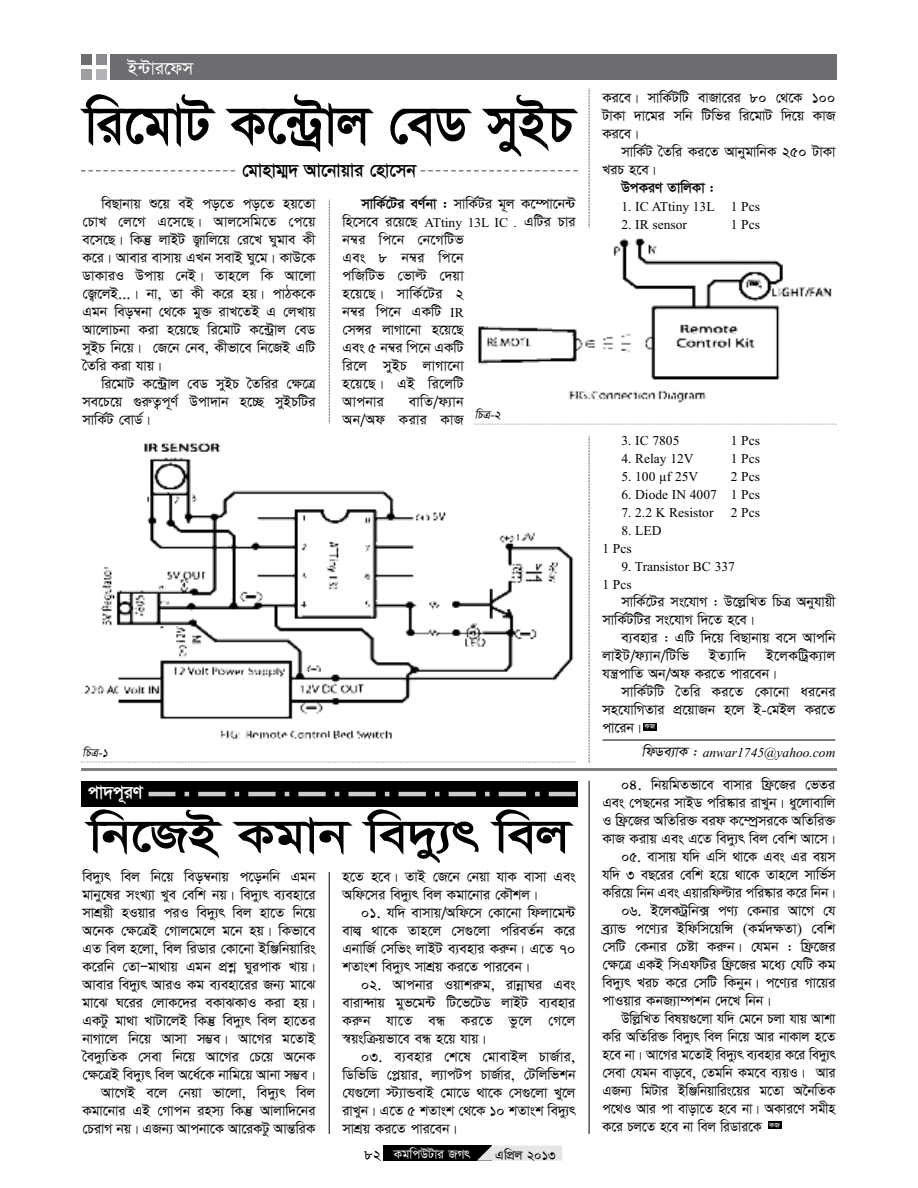
<style>
.page{position:relative;width:918px;height:1188px;background:#fff}
.page>*{position:absolute;margin:0;border:0;box-sizing:border-box;transform-origin:0 0}
.t1{font:700 63px "Sutonny MJ";color:#000}
.t2{font:700 54px "Sutonny MJ";color:#000;scale:1.2 1}
.t3{font:700 21px "Sutonny MJ";color:#000}
.t4{font:21px "Sutonny MJ";color:#fff}
.t5{font:700 21px "Sutonny MJ";color:#fff}
.t6{font:16.5px/18px "Sutonny MJ";color:#000;text-align:justify}
.t7{font:16.5px/18px "Sutonny MJ";letter-spacing:.02em;color:#000}
.t8{font:16.5px/18px "Sutonny MJ";color:#000;text-align:justify;scale:.96 1}
.t9{font:700 16.5px "Sutonny MJ";color:#000}
.t10{font:15px "Sutonny MJ";color:#fff}
.t11{font:15px "Sutonny MJ";color:#000}
.t12{font:13.5px/18px "Times New Roman";color:#000}
.t13{font:italic 13.5px "Times New Roman";color:#000}
.t14{font:italic 13.5px "Sutonny MJ";color:#000}
.t15{font:9px "Sutonny MJ";color:#fff}
.s1{font-weight:700}
.s2{font-family:"Times New Roman";font-size:13.5px}
.s3{font-size:16.5px;color:#000}
.s4{font-family:"Sutonny MJ";font-size:16.5px}
</style>
<div class="page">
<div style="left:111px;top:54px;width:726px;height:26px;background:#6c6d70"></div>
<div style="left:81px;top:54px;width:11px;height:11px;background:#6c6d70"></div>
<div style="left:96px;top:54px;width:11px;height:11px;background:#8a8c8f"></div>
<div style="left:81px;top:69px;width:11px;height:11px;background:#9d9fa2"></div>
<div style="left:96px;top:69px;width:11px;height:11px;background:#b2b3b7"></div>
<hr style="left:602px;top:740px;width:233px;height:1px;background:#000">
<div style="left:643px;top:723px;width:14px;height:7px;background:#000"></div>
<svg style="left:81px;top:170px;width:154px;height:1px"></svg>
<svg style="left:421px;top:170px;width:157px;height:1px"></svg>
<div style="left:384px;top:1146px;width:108px;height:15px;background:#000"></div>
<svg style="left:477px;top:1146px;width:85px;height:15px"></svg>
<img style="left:84px;top:442px;width:490px;height:297px">
<svg style="left:81px;top:762px;width:495px;height:1px"></svg>
<img style="left:478px;top:238px;width:354px;height:165px">
<svg style="left:474px;top:424px;width:363px;height:1px"></svg>
<hr style="left:81px;top:768px;width:756px;height:3px;background:#808080">
<div style="left:768px;top:1122px;width:14px;height:7px;background:#000"></div>
<div style="left:81px;top:781px;width:497px;height:26px;background:#000"></div>
<svg style="left:175px;top:792px;width:374px;height:4px"></svg>
<hr style="left:549px;top:792px;width:27px;height:4px;background:#ccc">
<hr style="left:149px;top:792px;width:26px;height:4px;background:#ccc">
<svg style="left:329px;top:200px;width:1px;height:224px"></svg>
<hr style="left:329px;top:872px;width:1px;height:262px;background:#000">
<hr style="left:589px;top:781px;width:1px;height:353px;background:#000">
<svg style="left:589px;top:88px;width:1px;height:140px"></svg>
<svg style="left:589px;top:436px;width:1px;height:327px"></svg>
<p class="t4" style="left:128px;top:57px;width:67px">B›UVI‡DM</p>
<h1 class="t1" style="left:85px;top:89px;width:490px">WI‡GVU K‡›UªVJ †EW MYBP</h1>
<p class="t3" style="left:242px;top:159px;width:175px">†GVNVG¥` AV‡BVQVI †NV‡MB</p>
<p class="t6" style="left:82px;top:196px;width:234px;text-indent:19px">WEQVBVQ Ï‡Q EB CO‡Z CO‡Z NQ‡ZV †PVL †J‡M G‡M‡Q| AVJ‡MWG‡Z †C‡Q E‡M‡Q| WKŠ‘JVBU R¡VWJ‡Q †I‡L NYGVE KX K‡I| AVEVI EVMVQ GLB MEVB NY‡G| KVD‡K WVKVII DCVQ †BB| ZVN‡J WK AV‡JV †R¡‡JB...| BV, ZV KX K‡I NQ| CVVK‡K GGB WEO¤^BV †_‡K GY³ IVL‡ZB G †JLVQ AV‡JVPBV KIV N‡Q‡Q WI‡GVU K‡›UªVJ †EW MYBP WB‡Q| †R‡B †BE, KXFV‡E WB‡RB GWU ˆZWI KIV HVQ|</p>
<p class="t6" style="left:83px;top:376px;width:234px;text-indent:19px">WI‡GVU K‡›UªVJ †EW MYBP ˆZWII †Ÿ‡Î ME‡P‡Q ¸IÆZ¡C~Y© DCV`VB N‡”Q MYBPWUI MVWK©U †EVW©|</p>
<p class="t7" style="left:342px;top:196px;width:234px;text-indent:19px"><span class="s1">MVWK©‡UI EY©BV :</span> MVWK©UI G~J K‡¤ÚV‡B›U<br>WN‡M‡E I‡Q‡Q <span class="s2">ATtiny 13L IC .</span> GWUI PVI<br>B¤^I WC‡B †B‡MWUF<br>GES 8 B¤^I WC‡B<br>CWRWUF †FVË †`QV<br>N‡Q‡Q| MVWK©‡UI 2<br>B¤^I WC‡B GKWU <span class="s2">IR<br></span>†MÝI JVMV‡BV N‡Q‡Q<br>GES 5 B¤^I WC‡B GKWU<br>WI‡J MYBP JVMV‡BV<br>N‡Q‡Q| GB WI‡JWU<br>AVCBVI</p>
<p class="t7" style="left:342px;top:394px;width:123px;text-align:right">EVWZ/D¨VB<br>AB/AD KIVI KVR</p>
<p class="t14" style="left:476px;top:405px;width:27px">WPÎ-2</p>
<p class="t14" style="left:84px;top:743px;width:27px">WPÎ-1</p>
<p class="t5" style="left:88px;top:781px;width:56px">CV`C~IY</p>
<h2 class="t2" style="left:89px;top:805px;width:402px">WB‡RB KGVB WE`Y¨R WEJ</h2>
<p class="t6" style="left:82px;top:868px;width:235px;text-align:right">WE`Y¨R WEJ WB‡Q WEO¤^BVQ C‡OBWB GGB GVBY‡LI MSL¨V LYE †EWK BQ| WE`Y¨R E¨ENV‡I MVKÖQX NIQVI CII WE`Y¨R WEJ NV‡Z WB‡Q A‡BK †Ÿ‡ÎB †MVJ‡G‡J G‡B NQ| WKFV‡E GZ WEJ N‡JV, WEJ WIWVI †KV‡BV BWÄWBQVWIS K‡IWB †ZVÑGV_VQ GGB CÖKŒ NYICVK LVQ| AVEVI WE`Y¨R AVII KG E¨ENV‡II RB¨ GV‡S GV‡S N‡II †JVK‡`I EKVSKVI KIV NQ| GKUZ GV_V LVUV‡JB WKŠ‘WE`Y¨R WEJ NV‡ZI BVMV‡J WB‡Q AVMV M¤¢E| AV‡MI G‡ZVB ˆE`Y¨WZK †MEV WB‡Q AV‡MI †P‡Q A‡BK †Ÿ‡ÎB WE`Y¨R WEJ A‡A©‡K BVWG‡Q AVBV M¤¢E| AV‡MB E‡J †BQV FV‡JV, WE`Y¨R WEJ KGV‡BVI GB †MVCB INM¨ WKŠ‘AVJVW`‡BI †PIVM BQ| GRB¨ AVCBV‡K AV‡IKUZAVŠÍWIK</p>
<p class="t6" style="left:342px;top:868px;width:235px">N‡Z N‡E| ZVB †R‡B †BQV HVK EVMV GES<br>AWD‡MI WE`Y¨R WEJ KGV‡BVI †KŠKJ|</p>
<p class="t6" style="left:342px;top:904px;width:235px;text-indent:19px">01. HW` EVMVQ/AWD‡M †KV‡BV WDJV‡G›U EVJ¦ _V‡K ZVN‡J †M¸‡JV CWIEZ©B K‡I GBVWR© †MWFS JVBU E¨ENVI KIÆB| G‡Z 70<br>KZVSK WE`Y¨R MVKÖQ KI‡Z CVI‡EB|</p>
<p class="t6" style="left:342px;top:976px;width:235px;text-indent:19px">02. AVCBVI IQVKIÆG, IVBŒVNI GES EVIV›`VQ GYF‡G›U WU‡F‡UW JVBU E¨ENVI KIÆB HV‡Z EÜ KI‡Z FZ‡J †M‡J ¯^QSWΜQFV‡E EÜ N‡Q HVQ|</p>
<p class="t6" style="left:342px;top:1048px;width:235px;text-indent:19px">03. E¨ENVI †K‡L †GVEVBJ PVR©VI, WWWFWW †CØQVI, J¨VCUC PVR©VI, †UWJWFKB †H¸‡JV ÷¨VÛEVB †GV‡W _V‡K †M¸‡JV LY‡J IVLYB| G‡Z 5 KZVSK †_‡K 10 KZVSK WE`Y¨R MVKÖQ KI‡Z CVI‡EB|</p>
<p class="t10" style="left:365px;top:1146px;width:107px"><span class="s3">82</span> KGWCDUVI RMR</p>
<p class="t11" style="left:495px;top:1147px;width:62px">GWCÖJ 2013</p>
<p class="t6" style="left:602px;top:90px;width:234px">KI‡E| MVWK©UWU EVRV‡II 80 †_‡K 100<br>UVKV `V‡GI MWB WUWFI WI‡GVU W`‡Q KVR KI‡E|</p>
<p class="t6" style="left:602px;top:144px;width:234px;text-indent:19px">MVWK©U ˆZWI KI‡Z AVBYGVWBK 250 UVKV<br>LIP N‡E|</p>
<p class="t9" style="left:621px;top:179px;width:94px">DCKIY ZVWJKV :</p>
<p class="t12" style="left:621px;top:198px;width:140px">1. IC ATtiny 13L 1 Pcs</p>
<p class="t12" style="left:621px;top:216px;width:67px">2. IR sensor</p>
<p class="t12" style="left:731px;top:216px;width:31px">1 Pcs</p>
<p class="t12" style="left:621px;top:432px;width:60px">3. IC 7805</p>
<p class="t12" style="left:731px;top:432px;width:31px">1 Pcs</p>
<p class="t12" style="left:621px;top:450px;width:74px">4. Relay 12V</p>
<p class="t12" style="left:731px;top:450px;width:31px">1 Pcs</p>
<p class="t12" style="left:621px;top:468px;width:79px">5. 100 µf 25V</p>
<p class="t12" style="left:731px;top:468px;width:31px">2 Pcs</p>
<p class="t12" style="left:621px;top:486px;width:140px">6. Diode IN 4007 1 Pcs</p>
<p class="t12" style="left:621px;top:504px;width:94px">7. 2.2 K Resistor</p>
<p class="t12" style="left:731px;top:504px;width:31px">2 Pcs</p>
<p class="t12" style="left:602px;top:522px;width:60px;text-indent:19px">8. LED<br>1 Pcs</p>
<p class="t12" style="left:602px;top:558px;width:134px;text-indent:19px">9. Transistor BC 337<br>1 Pcs</p>
<p class="t6" style="left:602px;top:594px;width:234px;text-indent:19px">MVWK©‡UI MS‡HVM : D‡JØWLZ WPÎ ABYHVQX<br>MVWK©UWUI MS‡HVM W`‡Z N‡E|</p>
<p class="t6" style="left:602px;top:630px;width:234px;text-indent:19px">E¨ENVI : GWU W`‡Q WEQVBVQ E‡M AVCWB JVBU/D¨VB/WUWF BZ¨VW` B‡JKWUªK¨VJ HŠ¿CVWZ AB/AD KI‡Z CVI‡EB|</p>
<p class="t6" style="left:602px;top:684px;width:234px;text-indent:19px">MVWK©UWU ˆZWI KI‡Z †KV‡BV AI‡BI MN‡HVWMZVI CÖ‡QVRB N‡J B-†GBJ KI‡Z CV‡IB|</p>
<p class="t13" style="left:643px;top:744px;width:194px"><span class="s4">WDWE¨VK :</span> anwar1745@yahoo.com</p>
<p class="t15" style="left:645px;top:722px;width:12px">KR</p>
<p class="t6" style="left:602px;top:776px;width:235px;text-indent:19px">04. WBQWGZFV‡E EVMVI WD«‡RI †FZI GES †CQ‡BI MVBW CWI®‹VI IVLYB| AY‡JVEVWJ I WD«‡RI AWZWI³ EID K‡¤ÚªMI‡K AWZWI³<br>KVR KIVQ GES G‡Z WE`Y¨R WEJ †EWK AV‡M|</p>
<p class="t6" style="left:603px;top:848px;width:235px;text-indent:19px">05. EVMVQ HW` GWM _V‡K GES GI EQM HW` 3 EQ‡II †EWK N‡Q _V‡K ZVN‡J MVWFM© KWI‡Q WBB GES GQVIWDËVI CWI®‹VI K‡I WBB|</p>
<p class="t6" style="left:602px;top:902px;width:235px;text-indent:19px">06. B‡JKUªWB· CY¨ †KBVI AV‡M †H Eª¨VÛ C‡Y¨I BWDWM‡QWÝ (KG©`ŸZV) †EWK †MWU †KBVI †PÓV KIÆB| †HGB : WD«‡RI †Ÿ‡Î GKB WMGDWUI WD«‡RI G‡A¨ †HWU KG WE`Y¨R LIP K‡I †MWU WKBYB| C‡Y¨I MV‡QI CVIQVI KBR¨V¤ÚKB †`‡L WBB|</p>
<p class="t8" style="left:603px;top:1010px;width:244px;text-indent:19px">DWJWØ LZ WELQ¸‡JV HW` †G‡B PJV HVQ AVKV KWI AWZWI³ WE`¨YR WEJ WB‡Q AVI BVKVJ N‡Z N‡E BV| AV‡MI G‡ZVB WE`¨YR E¨ENVI K‡I WE`¨YR †MEV †HGB EVO‡E, †ZGWB KG‡E E¨QI| AVI GRB¨ WGUVI BWÄWBQVWIS‡QI G‡ZV A‰BWZK C‡_I AVI CV EVOV‡Z N‡E BV| AKVI‡Y MGXN K‡I PJ‡Z N‡E BV WEJ WIWVI‡K <sup>KR</sup></p>
</div>
